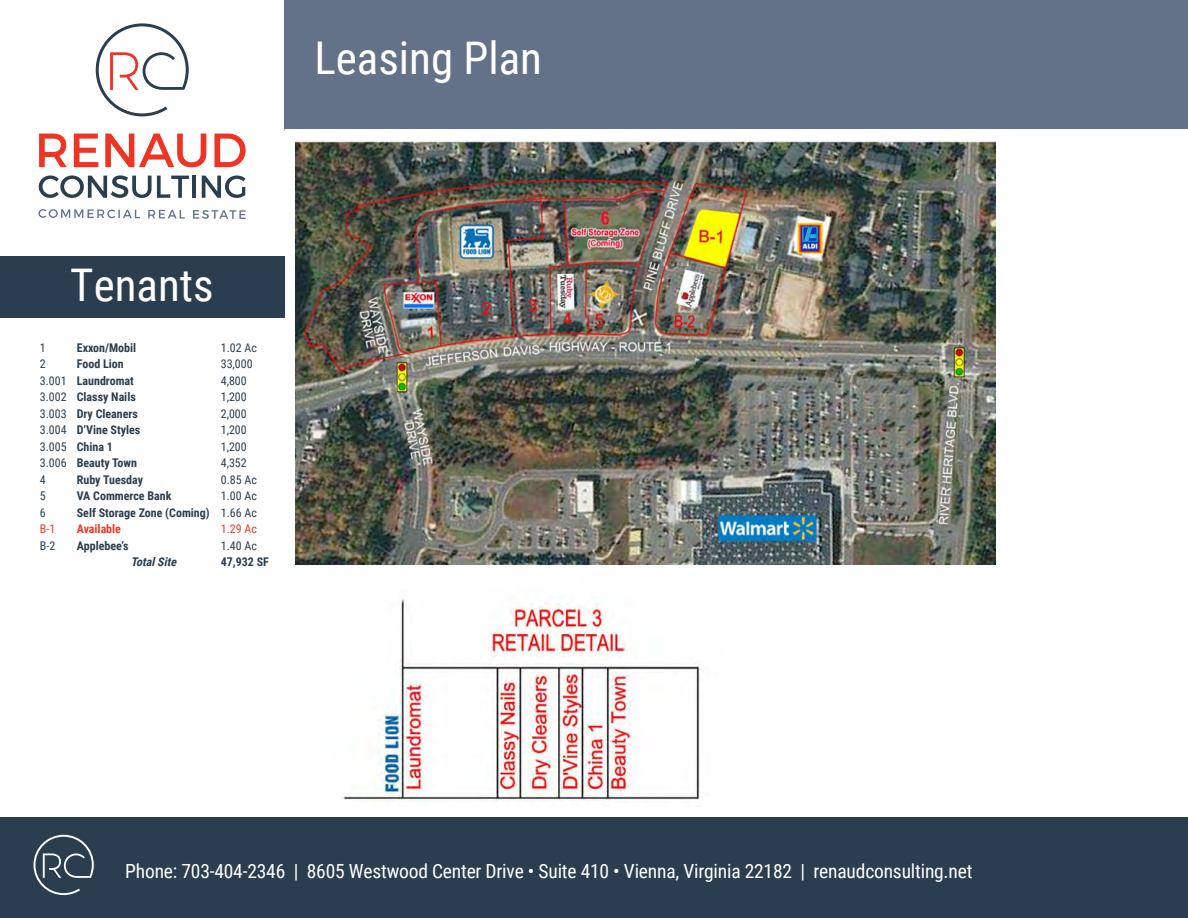
<style>
.page{position:relative;width:1188px;height:918px;background:#fff}
.page>*{position:absolute;margin:0;border:0;box-sizing:border-box;transform-origin:0 0}
.t1{font:45px "Roboto Condensed";color:#fff}
.t2{font:19.5px "Roboto Condensed";letter-spacing:-.01em;color:#fff}
.t3{font:700 12px/16.5px "Roboto Condensed";color:#2b3e4f}
.t4{font:12px/16.5px "Roboto Condensed";color:#2b3e4f}
.t5{font:12px/16.5px "Roboto Condensed";color:#2b3f50}
.t6{font:12px "Roboto Condensed";color:#ee3824}
.t7{font:700 12px "Roboto Condensed";color:#ee3824}
.t8{font:italic 700 12px "Roboto Condensed";color:#2b3e4f}
</style>
<div class="page">
<svg style="left:38px;top:209px;width:102px;height:9px"></svg>
<svg style="left:148px;top:210px;width:37px;height:9px"></svg>
<svg style="left:193px;top:210px;width:53px;height:9px"></svg>
<svg style="left:39px;top:175px;width:150px;height:23px"></svg>
<hr style="left:192px;top:176px;width:4px;height:22px;background:#2b3e4f">
<svg style="left:202px;top:175px;width:43px;height:23px"></svg>
<svg style="left:96px;top:23px;width:93px;height:93px"></svg>
<svg style="left:39px;top:134px;width:28px;height:33px"></svg>
<svg style="left:74px;top:134px;width:24px;height:33px"></svg>
<svg style="left:105px;top:134px;width:101px;height:33px"></svg>
<svg style="left:214px;top:134px;width:32px;height:33px"></svg>
<div style="left:284px;top:0;width:904px;height:131px;background:#647289"></div>
<div style="left:0;top:256px;width:284px;height:62px;background:#2b3e4f"></div>
<div style="left:0;top:818px;width:1188px;height:100px;background:#2b3e4f"></div>
<svg style="left:34px;top:835px;width:60px;height:60px"></svg>
<hr style="left:284px;top:129px;width:904px;height:3px;background:#fff">
<img style="left:296px;top:141px;width:699px;height:423px">
<img style="left:341px;top:598px;width:359px;height:209px">
<h1 class="t1" style="left:314px;top:26px;width:229px">Leasing Plan</h1>
<h1 class="t1" style="left:70px;top:253px;width:145px">Tenants</h1>
<p class="t5" style="left:40px;top:339px;width:28px">1<br>2<br>3.001<br>3.002<br>3.003<br>3.004<br>3.005<br>3.006<br>4<br>5<br>6</p>
<p class="t6" style="left:40px;top:520px;width:17px">B-1</p>
<p class="t5" style="left:40px;top:537px;width:17px">B-2</p>
<p class="t3" style="left:77px;top:339px;width:134px">Exxon/Mobil<br>Food Lion<br>Laundromat<br>Classy Nails<br>Dry Cleaners<br>D’Vine Styles<br>China 1<br>Beauty Town<br>Ruby Tuesday<br>VA Commerce Bank<br>Self Storage Zone (Coming)</p>
<p class="t7" style="left:77px;top:520px;width:46px">Available</p>
<p class="t3" style="left:77px;top:537px;width:53px">Applebee’s</p>
<p class="t8" style="left:131px;top:553px;width:50px">TotalSite</p>
<p class="t4" style="left:221px;top:339px;width:38px">1.02 Ac<br>33,000<br>4,800<br>1,200<br>2,000<br>1,200<br>1,200<br>4,352<br>0.85 Ac<br>1.00 Ac<br>1.66 Ac</p>
<p class="t6" style="left:221px;top:520px;width:38px">1.29 Ac</p>
<p class="t4" style="left:221px;top:537px;width:38px">1.40 Ac</p>
<p class="t3" style="left:221px;top:553px;width:50px">47,932 SF</p>
<h2 class="t2" style="left:125px;top:858px;width:849px">Phone: 703-404-2346 | 8605 Westwood Center Drive • Suite 410 • Vienna, Virginia 22182 | renaudconsulting.net</h2>
</div>
